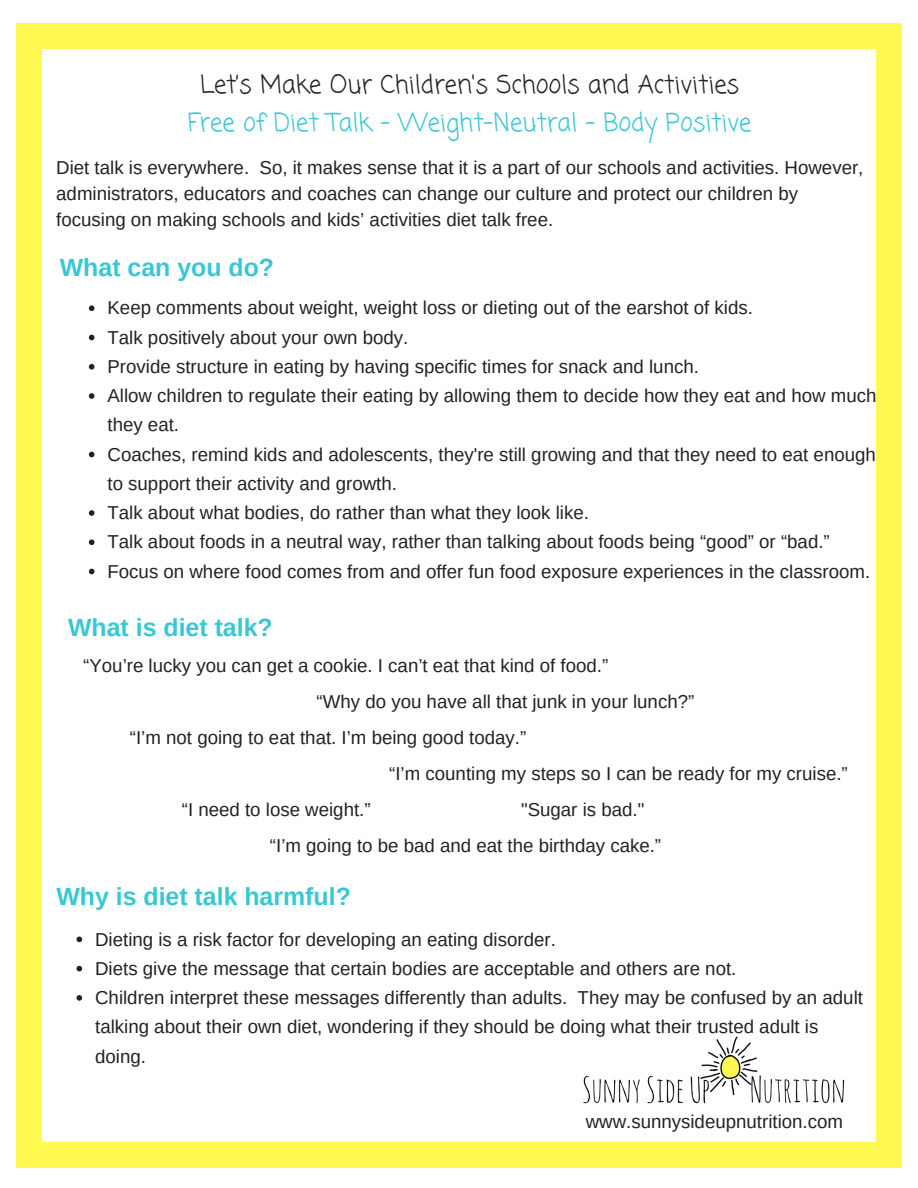
<style>
.page{position:relative;width:918px;height:1188px;background:#fff}
.page>*{position:absolute;margin:0;border:0;box-sizing:border-box;transform-origin:0 0}
.t1{font:700 24.9px "Arimo";color:#38c7d5}
.t2{font:24.9px "Coming Soon";color:#222}
.t3{font:24.9px "Coming Soon";color:#38c7d5}
.t4{font:18.75px/29.2px "Arimo";color:#222}
</style>
<div class="page">
<div style="left:876px;top:1142px;width:26px;height:25px;background:#fff952"></div>
<div style="left:16px;top:47px;width:26px;height:1096px;background:#fff952"></div>
<div style="left:16px;top:1142px;width:26px;height:25px;background:#fff952"></div>
<div style="left:876px;top:47px;width:26px;height:1096px;background:#fff952"></div>
<div style="left:40px;top:1142px;width:838px;height:25px;background:#fff952"></div>
<div style="left:876px;top:23px;width:26px;height:26px;background:#fff952"></div>
<div style="left:16px;top:23px;width:26px;height:26px;background:#fff952"></div>
<div style="left:40px;top:23px;width:838px;height:26px;background:#fff952"></div>
<img style="left:583px;top:1036px;width:262px;height:68px">
<svg style="left:89px;top:305px;width:5px;height:6px"></svg>
<svg style="left:89px;top:335px;width:5px;height:5px"></svg>
<svg style="left:89px;top:364px;width:5px;height:6px"></svg>
<svg style="left:89px;top:393px;width:5px;height:6px"></svg>
<svg style="left:89px;top:452px;width:5px;height:5px"></svg>
<svg style="left:89px;top:510px;width:5px;height:6px"></svg>
<svg style="left:89px;top:539px;width:5px;height:6px"></svg>
<svg style="left:89px;top:569px;width:5px;height:5px"></svg>
<svg style="left:76px;top:937px;width:6px;height:5px"></svg>
<svg style="left:76px;top:966px;width:6px;height:5px"></svg>
<svg style="left:76px;top:995px;width:6px;height:6px"></svg>
<h1 class="t2" style="left:200px;top:67px;width:541px">Let’s Make Our Children's Schools and Activities</h1>
<h1 class="t3" style="left:188px;top:105px;width:565px">Free of Diet Talk - Weight-Neutral - Body Positive</h1>
<p class="t4" style="left:56px;top:155px;width:809px;line-height:25.8px">Diet talk is everywhere. So, it makes sense that it is a part of our schools and activities. However, administrators, educators and coaches can change our culture and protect our children by focusing on making schools and kids’ activities diet talk free.</p>
<h1 class="t1" style="left:60px;top:253px;width:216px">What can you do?</h1>
<p class="t4" style="left:108px;top:293px;width:770px">Keep comments about weight, weight loss or dieting out of the earshot of kids.<br>Talk positively about your own body.<br>Provide structure in eating by having specific times for snack and lunch.<br>Allow children to regulate their eating by allowing them to decide how they eat and how much they eat.<br>Coaches, remind kids and adolescents, they're still growing and that they need to eat enough to support their activity and growth.<br>Talk about what bodies, do rather than what they look like.<br>Talk about foods in a neutral way, rather than talking about foods being “good” or “bad.” Focus on where food comes from and offer fun food exposure experiences in the classroom.</p>
<h1 class="t1" style="left:68px;top:613px;width:206px">What is diet talk?</h1>
<p class="t4" style="left:83px;top:651px;width:527px">“You’re lucky you can get a cookie. I can’t eat that kind of food.”</p>
<p class="t4" style="left:317px;top:687px;width:379px">“Why do you have all that junk in your lunch?”</p>
<p class="t4" style="left:130px;top:723px;width:398px">“I’m not going to eat that. I’m being good today.”</p>
<p class="t4" style="left:389px;top:759px;width:460px">“I’m counting my steps so I can be ready for my cruise.”</p>
<p class="t4" style="left:182px;top:795px;width:190px">“I need to lose weight.”</p>
<p class="t4" style="left:270px;top:792px;width:393px;line-height:36px;text-indent:251px">"Sugar is bad." “I’m going to be bad and eat the birthday cake.”</p>
<h1 class="t1" style="left:56px;top:882px;width:296px">Why is diet talk harmful?</h1>
<p class="t4" style="left:95px;top:924px;width:769px">Dieting is a risk factor for developing an eating disorder.<br>Diets give the message that certain bodies are acceptable and others are not.<br>Children interpret these messages differently than adults. They may be confused by an adult talking about their own diet, wondering if they should be doing what their trusted adult is doing.</p>
<p class="t4" style="left:586px;top:1107px;width:259px">www.sunnysideupnutrition.com</p>
</div>
